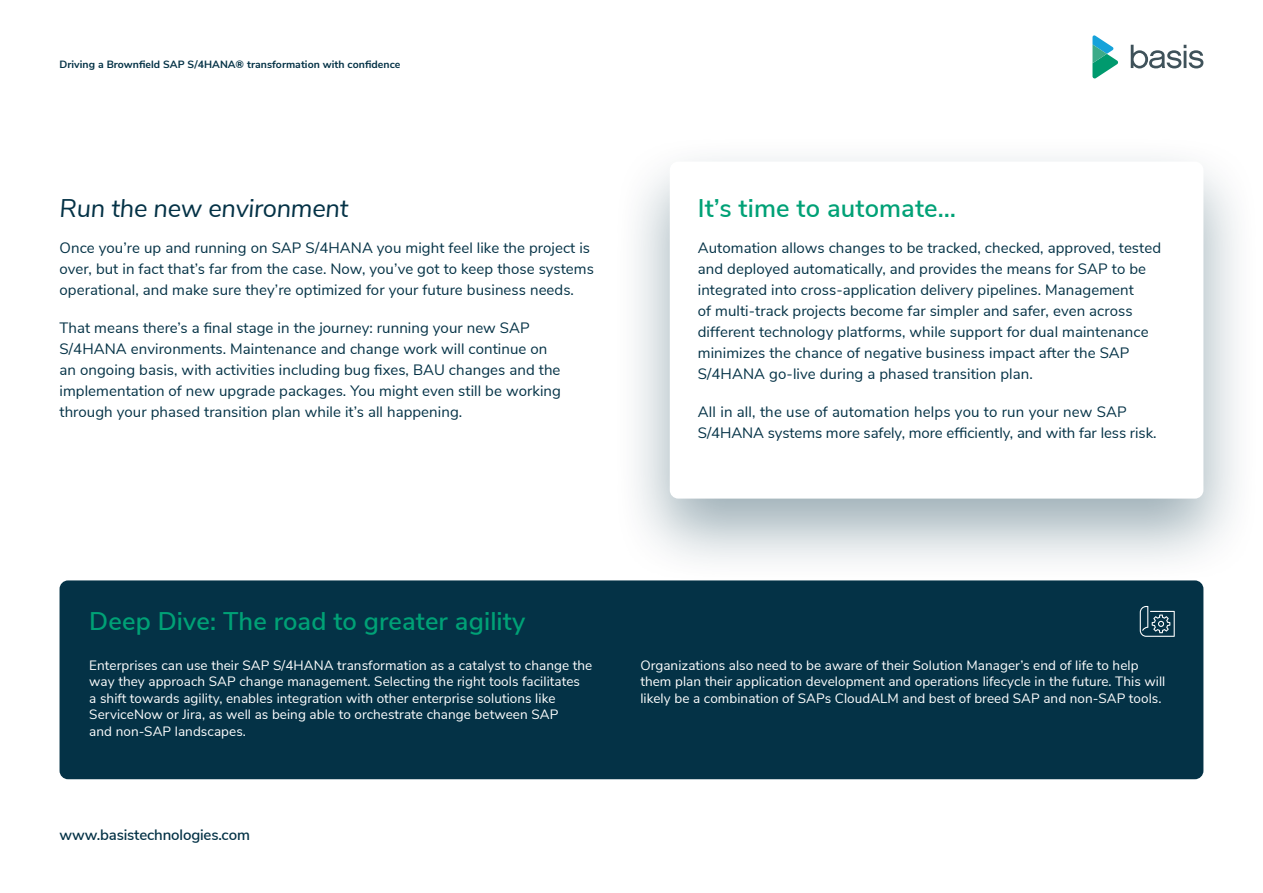
<style>
.page{position:relative;width:1263px;height:893px;background:#fff}
.page>*{position:absolute;margin:0;border:0;box-sizing:border-box;transform-origin:0 0}
.t1{font:600 25.5px "Nunito Sans";letter-spacing:.005em;color:#00a176}
.t2{font:italic 25.5px "Nunito Sans";letter-spacing:-.01em;color:#043246}
.body{font:15px/21px "Nunito Sans";letter-spacing:.005em;color:#043246}
.t3{font:600 15px "Nunito Sans";letter-spacing:-.01em;color:#043246}
.body-2{font:13.5px/16.5px "Nunito Sans";letter-spacing:.005em;color:#fff}
.t4{font:700 10.5px "Nunito Sans";letter-spacing:.005em;color:#043246}
</style>
<div class="page">
<div style="left:613px;top:134px;width:648px;height:452px;background:#043246;opacity:.4"></div>
<div style="left:670px;top:162px;width:533px;height:337px;background:#fff;border-radius:9px"></div>
<div style="left:60px;top:580px;width:1143px;height:199px;background:#043246;border-radius:9px"></div>
<svg style="left:1140px;top:606px;width:35px;height:31px"></svg>
<svg style="left:1092px;top:35px;width:26px;height:43px"></svg>
<svg style="left:1131px;top:45px;width:72px;height:23px"></svg>
<p class="t4" style="left:60px;top:57px;width:342px">Driving a Brownfield SAP S/4HANA® transformation with confidence</p>
<p class="t2" style="left:60px;top:190px;width:290px">Run the new environment</p>
<p class="body" style="left:60px;top:237px;width:536px">Once you’re up and running on SAP S/4HANA you might feel like the project is over, but in fact that’s far from the case. Now, you’ve got to keep those systems operational, and make sure they’re optimized for your future business needs.</p>
<p class="body" style="left:60px;top:317px;width:503px">That means there’s a final stage in the journey: running your new SAP S/4HANA environments. Maintenance and change work will continue on an ongoing basis, with activities including bug fixes, BAU changes and the implementation of new upgrade packages. You might even still be working through your phased transition plan while it’s all happening.</p>
<p class="t1" style="left:89px;top:602px;width:438px">Deep Dive: The road to greater agility</p>
<p class="t1" style="left:698px;top:190px;width:260px">It’s time to automate…</p>
<p class="body" style="left:698px;top:237px;width:465px">Automation allows changes to be tracked, checked, approved, tested and deployed automatically, and provides the means for SAP to be integrated into cross-application delivery pipelines. Management<br>of multi-track projects become far simpler and safer, even across different technology platforms, while support for dual maintenance minimizes the chance of negative business impact after the SAP S/4HANA go-live during a phased transition plan.</p>
<p class="body" style="left:698px;top:401px;width:460px">All in all, the use of automation helps you to run your new SAP<br>S/4HANA systems more safely, more efficiently, and with far less risk.</p>
<p class="body-2" style="left:89px;top:656px;width:504px">Enterprises can use their SAP S/4HANA transformation as a catalyst to change the way they approach SAP change management. Selecting the right tools facilitates<br>a shift towards agility, enables integration with other enterprise solutions like ServiceNow or Jira, as well as being able to orchestrate change between SAP<br>and non-SAP landscapes.</p>
<p class="body-2" style="left:640px;top:656px;width:526px">Organizations also need to be aware of their Solution Manager’s end of life to help them plan their application development and operations lifecycle in the future. This will likely be a combination of SAPs CloudALM and best of breed SAP and non-SAP tools.</p>
<p class="t3" style="left:60px;top:824px;width:192px">www.basistechnologies.com</p>
</div>
